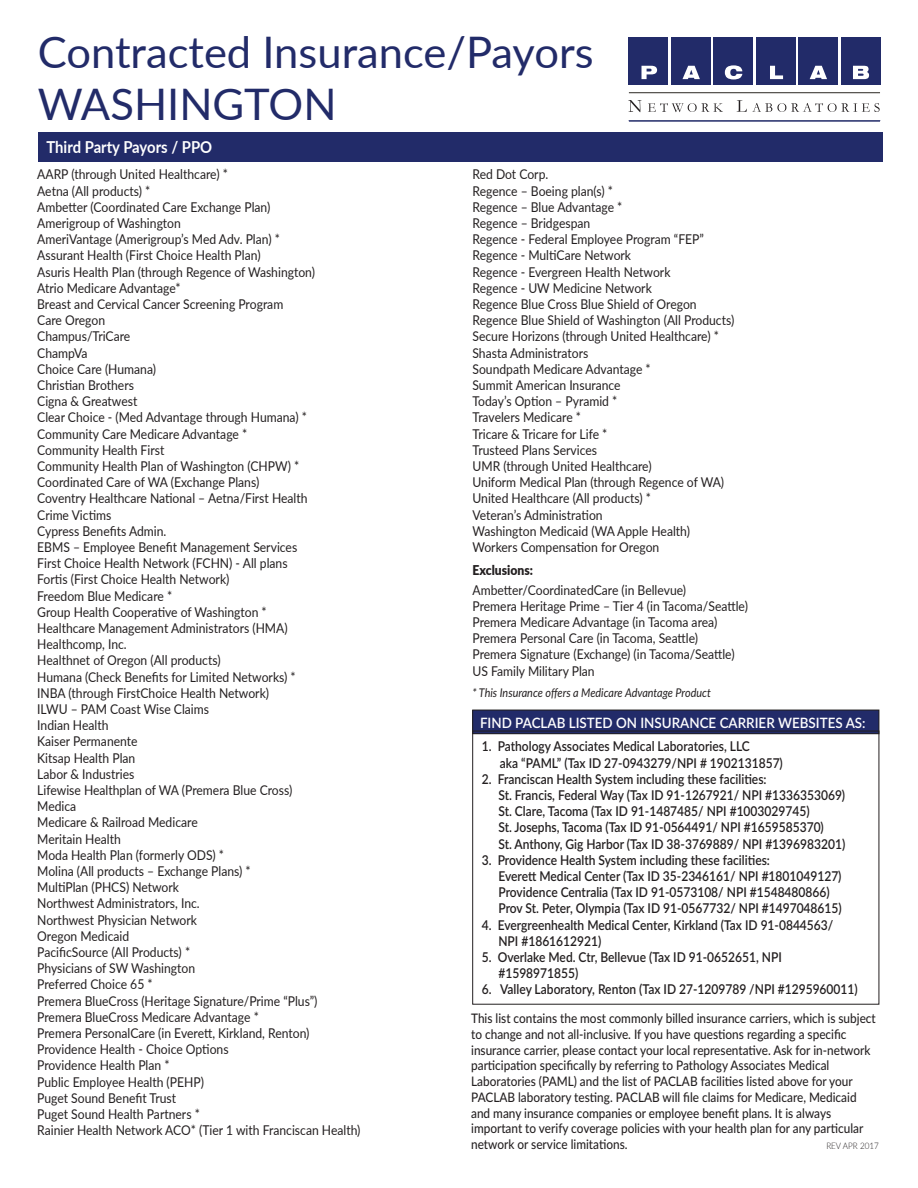
<style>
.page{position:relative;width:918px;height:1188px;background:#fff}
.page>*{position:absolute;margin:0;border:0;box-sizing:border-box;transform-origin:0 0}
.t1{font:43.5px/52.2px "Lato";color:#222b69}
.t2{font:700 16.5px "Lato";color:#fff;scale:.9 1}
.t3{font:600 14.25px "Lato";color:#fff;scale:.94 1}
.t4{font:13.5px/16.2px "Lato";color:#231f20;scale:.9 1}
.t5{font:600 13.5px/16.2px "Lato";color:#231f20;scale:.89 1}
.t6{font:900 13.5px "Lato";color:#231f20;scale:.9 1}
.t7{font:500 13.2px/15.8px "Lato";color:#231f20;scale:.9 1}
.t8{font:italic 12px "Lato";color:#231f20;scale:.9 1}
.t9{font:300 9px "Lato";color:#231f20;scale:.9 1}
</style>
<div class="page">
<div style="left:38px;top:132px;width:844px;height:30px;background:#222b69"></div>
<div style="left:473px;top:710px;width:406px;height:24px;background:#222b69"></div>
<div style="left:472px;top:710px;width:407px;height:24px;border:1px solid #231f20"></div>
<div style="left:472px;top:731px;width:407px;height:273px;border:1px solid #231f20"></div>
<div style="left:671px;top:37px;width:39px;height:48px;background:#222b69"></div>
<div style="left:629px;top:37px;width:39px;height:48px;background:#222b69"></div>
<div style="left:714px;top:37px;width:39px;height:48px;background:#222b69"></div>
<div style="left:756px;top:37px;width:39px;height:48px;background:#222b69"></div>
<div style="left:799px;top:37px;width:39px;height:48px;background:#222b69"></div>
<div style="left:841px;top:37px;width:39px;height:48px;background:#222b69"></div>
<hr style="left:629px;top:92px;width:251px;height:1px;background:#2c2823">
<hr style="left:629px;top:120px;width:251px;height:2px;background:#222b69">
<svg style="left:642px;top:66px;width:15px;height:13px"></svg>
<svg style="left:725px;top:65px;width:17px;height:14px"></svg>
<svg style="left:770px;top:66px;width:13px;height:13px"></svg>
<svg style="left:810px;top:66px;width:17px;height:13px"></svg>
<svg style="left:683px;top:66px;width:17px;height:13px"></svg>
<svg style="left:853px;top:66px;width:16px;height:13px"></svg>
<svg style="left:628px;top:100px;width:14px;height:12px"></svg>
<svg style="left:648px;top:103px;width:75px;height:9px"></svg>
<svg style="left:737px;top:100px;width:143px;height:12px"></svg>
<h1 class="t1" style="left:38px;top:24px;width:557px">Contracted Insurance/Payors<br>WASHINGTON</h1>
<p class="t2" style="left:46px;top:135px;width:186px">Third Party Payors / PPO</p>
<p class="t4" style="left:37px;top:166px;width:361px">AARP (through United Healthcare) *<br>Aetna (All products) *<br>Ambetter (Coordinated Care Exchange Plan)<br>Amerigroup of Washington<br>AmeriVantage (Amerigroup’s Med Adv. Plan) *<br>Assurant Health (First Choice Health Plan)<br>Asuris Health Plan (through Regence of Washington)<br>Atrio Medicare Advantage*<br>Breast and Cervical Cancer Screening Program<br>Care Oregon<br>Champus/TriCare<br>ChampVa<br>Choice Care (Humana)<br>Christian Brothers<br>Cigna &amp; Greatwest<br>Clear Choice - (Med Advantage through Humana) *<br>Community Care Medicare Advantage *<br>Community Health First<br>Community Health Plan of Washington (CHPW) *<br>Coordinated Care of WA (Exchange Plans)<br>Coventry Healthcare National – Aetna/First Health<br>Crime Victims<br>Cypress Benefits Admin.<br>EBMS – Employee Benefit Management Services<br>First Choice Health Network (FCHN) - All plans<br>Fortis (First Choice Health Network)<br>Freedom Blue Medicare *<br>Group Health Cooperative of Washington *<br>Healthcare Management Administrators (HMA)<br>Healthcomp, Inc.<br>Healthnet of Oregon (All products)<br>Humana (Check Benefits for Limited Networks) *<br>INBA (through FirstChoice Health Network)<br>ILWU – PAM Coast Wise Claims<br>Indian Health<br>Kaiser Permanente<br>Kitsap Health Plan<br>Labor &amp; Industries<br>Lifewise Healthplan of WA (Premera Blue Cross)<br>Medica<br>Medicare &amp; Railroad Medicare<br>Meritain Health<br>Moda Health Plan (formerly ODS) *<br>Molina (All products – Exchange Plans) *<br>MultiPlan (PHCS) Network<br>Northwest Administrators, Inc.<br>Northwest Physician Network<br>Oregon Medicaid<br>PacificSource (All Products) *<br>Physicians of SW Washington<br>Preferred Choice 65 *<br>Premera BlueCross (Heritage Signature/Prime “Plus”)<br>Premera BlueCross Medicare Advantage *<br>Premera PersonalCare (in Everett, Kirkland, Renton)<br>Providence Health - Choice Options<br>Providence Health Plan *<br>Public Employee Health (PEHP)<br>Puget Sound Benefit Trust<br>Puget Sound Health Partners *<br>Rainier Health Network ACO* (Tier 1 with Franciscan Health)</p>
<p class="t4" style="left:472px;top:166px;width:292px">Red Dot Corp.<br>Regence – Boeing plan(s) *<br>Regence – Blue Advantage *<br>Regence – Bridgespan<br>Regence - Federal Employee Program “FEP”<br>Regence - MultiCare Network<br>Regence - Evergreen Health Network<br>Regence - UW Medicine Network<br>Regence Blue Cross Blue Shield of Oregon<br>Regence Blue Shield of Washington (All Products)<br>Secure Horizons (through United Healthcare) *<br>Shasta Administrators<br>Soundpath Medicare Advantage *<br>Summit American Insurance<br>Today’s Option – Pyramid *<br>Travelers Medicare *<br>Tricare &amp; Tricare for Life *<br>Trusteed Plans Services<br>UMR (through United Healthcare)<br>Uniform Medical Plan (through Regence of WA)<br>United Healthcare (All products) *<br>Veteran’s Administration<br>Washington Medicaid (WA Apple Health)<br>Workers Compensation for Oregon</p>
<p class="t6" style="left:472px;top:560px;width:69px">Exclusions:</p>
<p class="t4" style="left:472px;top:581px;width:308px">Ambetter/CoordinatedCare (in Bellevue)<br>Premera Heritage Prime – Tier 4 (in Tacoma/Seattle)<br>Premera Medicare Advantage (in Tacoma area)<br>Premera Personal Care (in Tacoma, Seattle)<br>Premera Signature (Exchange) (in Tacoma/Seattle)<br>US Family Military Plan</p>
<p class="t8" style="left:472px;top:684px;width:266px">* This Insurance offers a Medicare Advantage Product</p>
<p class="t3" style="left:480px;top:712px;width:412px">FIND PACLAB LISTED ON INSURANCE CARRIER WEBSITES AS:</p>
<p class="t5" style="left:500px;top:738px;width:319px;text-indent:-18px">1. Pathology Associates Medical Laboratories, LLC<br>aka “PAML” (Tax ID 27-0943279/NPI # 1902131857)</p>
<p class="t5" style="left:498px;top:770px;width:391px;text-indent:-16px">2. Franciscan Health System including these facilities:<br>St. Francis, Federal Way (Tax ID 91-1267921/ NPI #1336353069)<br>St. Clare, Tacoma (Tax ID 91-1487485/ NPI #1003029745)<br>St. Josephs, Tacoma (Tax ID 91-0564491/ NPI #1659585370)<br>St. Anthony, Gig Harbor (Tax ID 38-3769889/ NPI #1396983201)</p>
<p class="t5" style="left:498px;top:851px;width:387px;text-indent:-16px">3. Providence Health System including these facilities:<br>Everett Medical Center (Tax ID 35-2346161/ NPI #1801049127)<br>Providence Centralia (Tax ID 91-0573108/ NPI #1548480866)<br>Prov St. Peter, Olympia (Tax ID 91-0567732/ NPI #1497048615)</p>
<p class="t5" style="left:498px;top:916px;width:378px;text-indent:-16px">4. Evergreenhealth Medical Center, Kirkland (Tax ID 91-0844563/<br>NPI #1861612921)</p>
<p class="t5" style="left:498px;top:948px;width:320px;text-indent:-16px">5. Overlake Med. Ctr, Bellevue (Tax ID 91-0652651, NPI #1598971855)</p>
<p class="t5" style="left:482px;top:981px;width:424px">6. Valley Laboratory, Renton (Tax ID 27-1209789 /NPI #1295960011)</p>
<p class="t7" style="left:471px;top:1010px;width:451px">This list contains the most commonly billed insurance carriers, which is subject to change and not all-inclusive. If you have questions regarding a specific insurance carrier, please contact your local representative. Ask for in-network participation specifically by referring to Pathology Associates Medical Laboratories (PAML) and the list of PACLAB facilities listed above for your PACLAB laboratory testing. PACLAB will file claims for Medicare, Medicaid and many insurance companies or employee benefit plans. It is always important to verify coverage policies with your health plan for any particular network or service limitations.</p>
<p class="t9" style="left:826px;top:1140px;width:60px">REV APR 2017</p>
</div>
